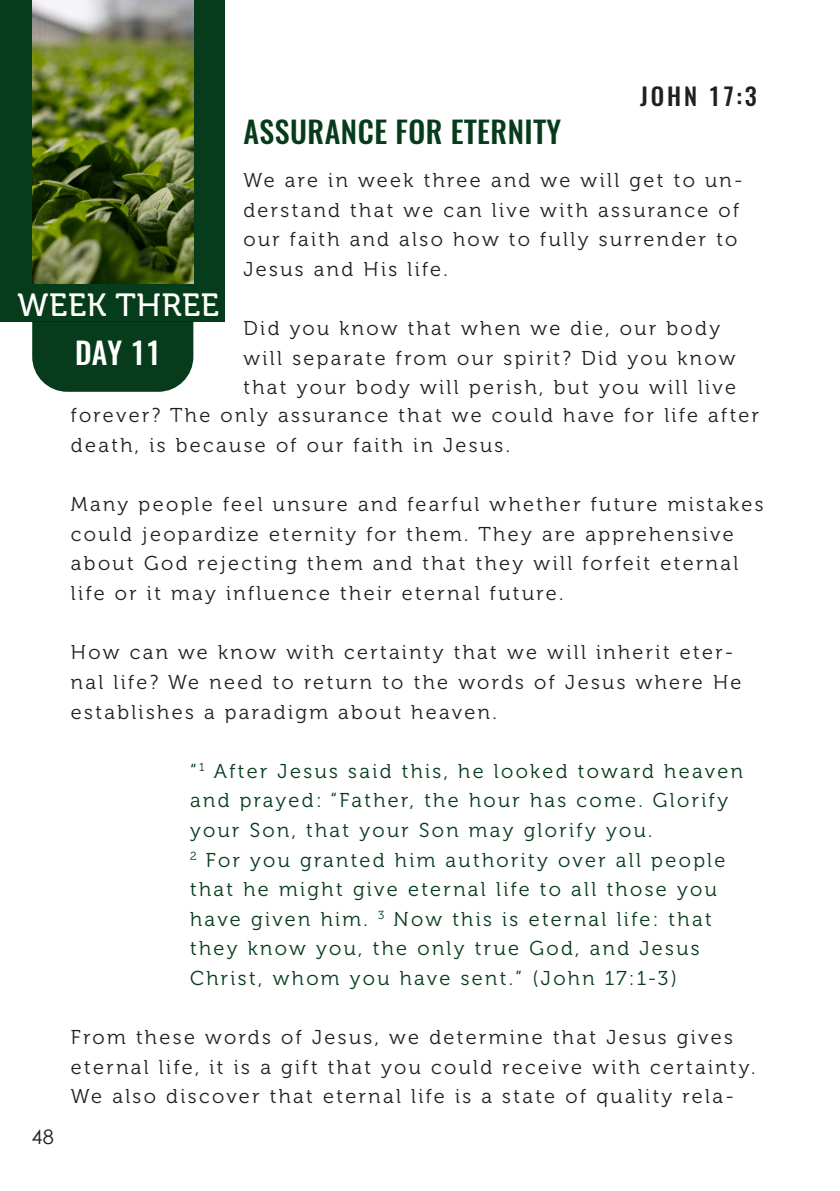
<style>
.page{position:relative;width:840px;height:1191px;background:#fff}
.page>*{position:absolute;margin:0;border:0;box-sizing:border-box;transform-origin:0 0}
.t1{font:32px "Museo 500";letter-spacing:.02em;color:#fff}
.t2{font:500 30px "Oswald";letter-spacing:.015em;color:#063b1c}
.t3{font:500 30px "Oswald";color:#fff}
.t4{font:500 24px "Oswald";letter-spacing:.115em;color:#231f20}
.t5{font:20px/29.6px "Museo 300";letter-spacing:.12em;color:#231f20}
.t6{font:20px/29.6px "Museo 300";letter-spacing:.12em;color:#063b1c}
.t7{font:20px "Century Gothic";color:#231f20}
</style>
<div class="page">
<div style="left:0;top:0;width:224px;height:322px;background:#063b1c"></div>
<img style="left:32px;top:0;width:161px;height:283px">
<div style="left:32px;top:322px;width:161px;height:70px;background:#063b1c"></div>
<p class="t2" style="left:243px;top:111px;width:319px">ASSURANCE FOR ETERNITY</p>
<p class="t4" style="left:640px;top:79px;width:118px">JOHN 17:3</p>
<p class="t1" style="left:18px;top:287px;width:203px">WEEK THREE</p>
<p class="t3" style="left:75px;top:331px;width:87px">DAY 11</p>
<p class="t5" style="left:243px;top:166px;width:500px">We are in week three and we will get to un&shy;derstand that we can live with assurance of our faith and also how to fully surrender to Jesus and His life.</p>
<p class="t5" style="left:243px;top:314px;width:494px">Did you know that when we die, our body will separate from our spirit? Did you know that your body will perish, but you will live</p>
<p class="t5" style="left:71px;top:401px;width:689px">forever? The only assurance that we could have for life after death, is because of our faith in Jesus.</p>
<p class="t5" style="left:71px;top:490px;width:693px">Many people feel unsure and fearful whether future mistakes could jeopardize eternity for them. They are apprehensive about God rejecting them and that they will forfeit eternal life or it may influence their eternal future.</p>
<p class="t5" style="left:71px;top:638px;width:671px">How can we know with certainty that we will inherit eter&shy;nal life? We need to return to the words of Jesus where He establishes a paradigm about heaven.</p>
<p class="t6" style="left:190px;top:756px;width:554px">“<sup>1</sup> After Jesus said this, he looked toward heaven and prayed: “Father, the hour has come. Glorify your Son, that your Son may glorify you.</p>
<p class="t6" style="left:190px;top:845px;width:536px"><sup>2</sup> For you granted him authority over all people that he might give eternal life to all those you have given him. <sup>3</sup> Now this is eternal life: that they know you, the only true God, and Jesus Christ, whom you have sent.” (John 17:1-3)</p>
<p class="t7" style="left:31px;top:1122px;width:24px">48</p>
<p class="t5" style="left:71px;top:1023px;width:685px">From these words of Jesus, we determine that Jesus gives eternal life, it is a gift that you could receive with certainty.<br>We also discover that eternal life is a state of quality rela-</p>
</div>
